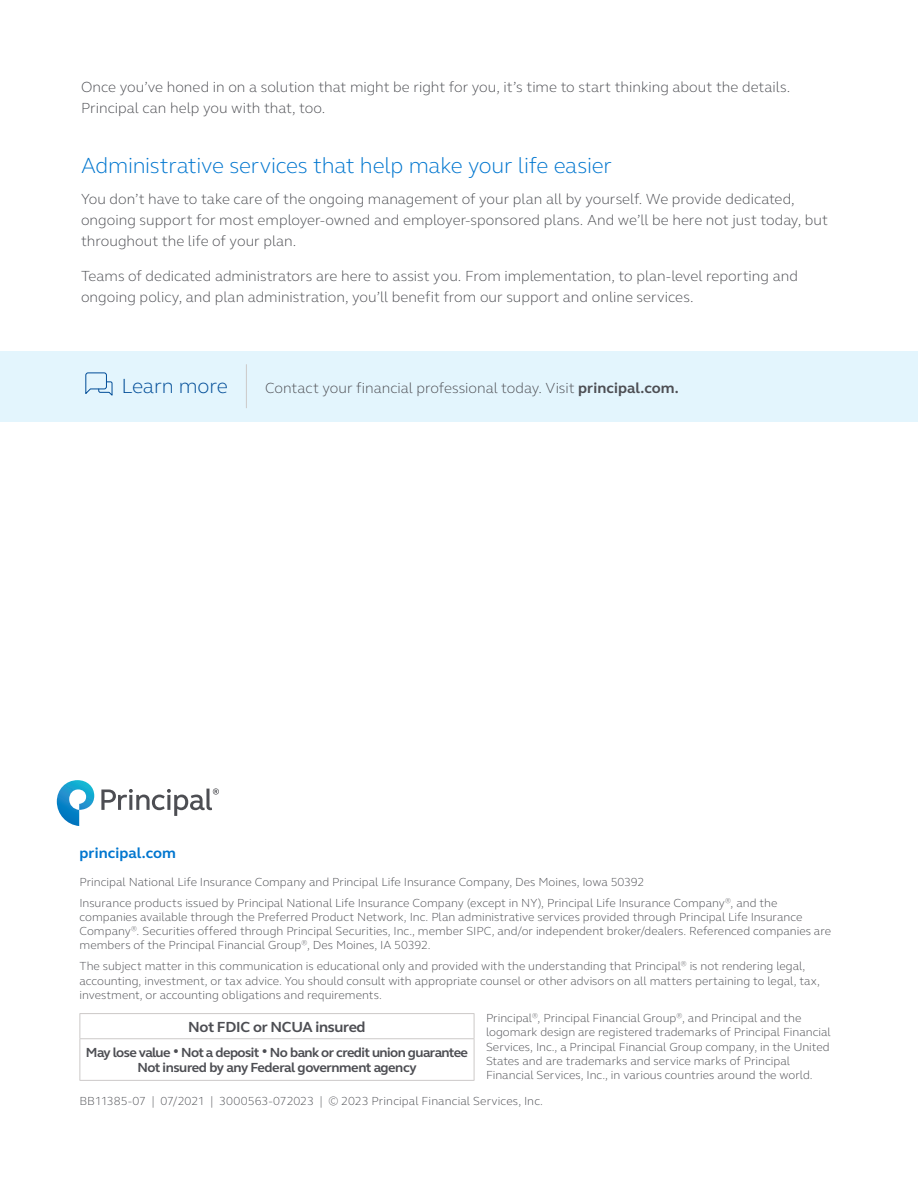
<style>
.page{position:relative;width:918px;height:1188px;background:#fff}
.page>*{position:absolute;margin:0;border:0;box-sizing:border-box;transform-origin:0 0}
.t1{font:300 22.5px "FS Elliot Pro";letter-spacing:-.01em;color:#0076cf}
.t2{font:300 21px "FS Elliot Pro";letter-spacing:-.005em;color:#004c97}
.t3{font:300 15px/21px "FS Elliot Pro";color:#4d4e53}
.t4{font:700 15px "FS Elliot Pro";letter-spacing:-.02em;color:#4d4e53}
.t5{font:700 15px "FS Elliot Pro";letter-spacing:.005em;color:#0076cf}
.t6{font:700 13.5px/15px "FS Elliot Pro";letter-spacing:-.04em;color:#4d4e53;text-align:center}
.t7{font:300 12px/14.2px "FS Elliot Pro";color:#4d4e53}
.s1{font-weight:700}
</style>
<div class="page">
<div style="left:0;top:351px;width:918px;height:70px;background:#e3f5fd"></div>
<hr style="left:246px;top:364px;width:1px;height:44px;background:#ccc9c8">
<svg style="left:85px;top:372px;width:28px;height:24px"></svg>
<svg style="left:57px;top:780px;width:37px;height:46px"></svg>
<svg style="left:101px;top:788px;width:118px;height:28px"></svg>
<hr style="left:80px;top:1013px;width:394px;height:1px;background:#ccc9c8">
<svg style="left:80px;top:1014px;width:1px;height:24px"></svg>
<svg style="left:474px;top:1014px;width:1px;height:24px"></svg>
<hr style="left:80px;top:1038px;width:394px;height:1px;background:#ccc9c8">
<hr style="left:80px;top:1039px;width:1px;height:41px;background:#ccc9c8">
<hr style="left:474px;top:1039px;width:1px;height:41px;background:#ccc9c8">
<hr style="left:80px;top:1080px;width:394px;height:1px;background:#ccc9c8">
<p class="t3" style="left:81px;top:76px;width:711px">Once you’ve honed in on a solution that might be right for you, it’s time to start thinking about the details.<br>Principal can help you with that, too.</p>
<h1 class="t1" style="left:81px;top:150px;width:532px">Administrative services that help make your life easier</h1>
<p class="t3" style="left:81px;top:188px;width:749px">You don’t have to take care of the ongoing management of your plan all by yourself. We provide dedicated, ongoing support for most employer-owned and employer-sponsored plans. And we’ll be here not just today, but throughout the life of your plan.</p>
<p class="t3" style="left:81px;top:265px;width:719px">Teams of dedicated administrators are here to assist you. From implementation, to plan-level reporting and ongoing policy, and plan administration, you’ll benefit from our support and online services.</p>
<h2 class="t2" style="left:121px;top:372px;width:108px">Learn more</h2>
<p class="t3" style="left:265px;top:377px;width:415px">Contact your financial professional today. Visit <span class="s1">principal.com.</span></p>
<p class="t5" style="left:80px;top:843px;width:98px">principal.com</p>
<p class="t7" style="left:80px;top:871px;width:699px;line-height:21px">Principal National Life Insurance Company and Principal Life Insurance Company, Des Moines, Iowa 50392<br>Insurance products issued by Principal National Life Insurance Company (except in NY), Principal Life Insurance Company<sup>®</sup>, and the</p>
<p class="t7" style="left:80px;top:909px;width:753px">companies available through the Preferred Product Network, Inc. Plan administrative services provided through Principal Life Insurance<br>Company<sup>®</sup>. Securities offered through Principal Securities, Inc., member SIPC, and/or independent broker/dealers. Referenced companies are members of the Principal Financial Group<sup>®</sup>, Des Moines, IA 50392.</p>
<p class="t7" style="left:80px;top:959px;width:742px">The subject matter in this communication is educational only and provided with the understanding that Principal<sup>®</sup> is not rendering legal, accounting, investment, or tax advice. You should consult with appropriate counsel or other advisors on all matters pertaining to legal, tax, investment, or accounting obligations and requirements.</p>
<p class="t4" style="left:188px;top:1017px;width:179px">Not FDIC or NCUA insured</p>
<p class="t6" style="left:86px;top:1044px;width:384px">May lose value • Not a deposit • No bank or credit union guarantee<br>Not insured by any Federal government agency</p>
<p class="t7" style="left:486px;top:1011px;width:346px">Principal<sup>®</sup>, Principal Financial Group<sup>®</sup>, and Principal and the logomark design are registered trademarks of Principal Financial Services, Inc., a Principal Financial Group company, in the United States and are trademarks and service marks of Principal Financial Services, Inc., in various countries around the world.</p>
<p class="t7" style="left:80px;top:1094px;width:465px">BB11385-07 | 07/2021 | 3000563-072023 | © 2023 Principal Financial Services, Inc.</p>
</div>
